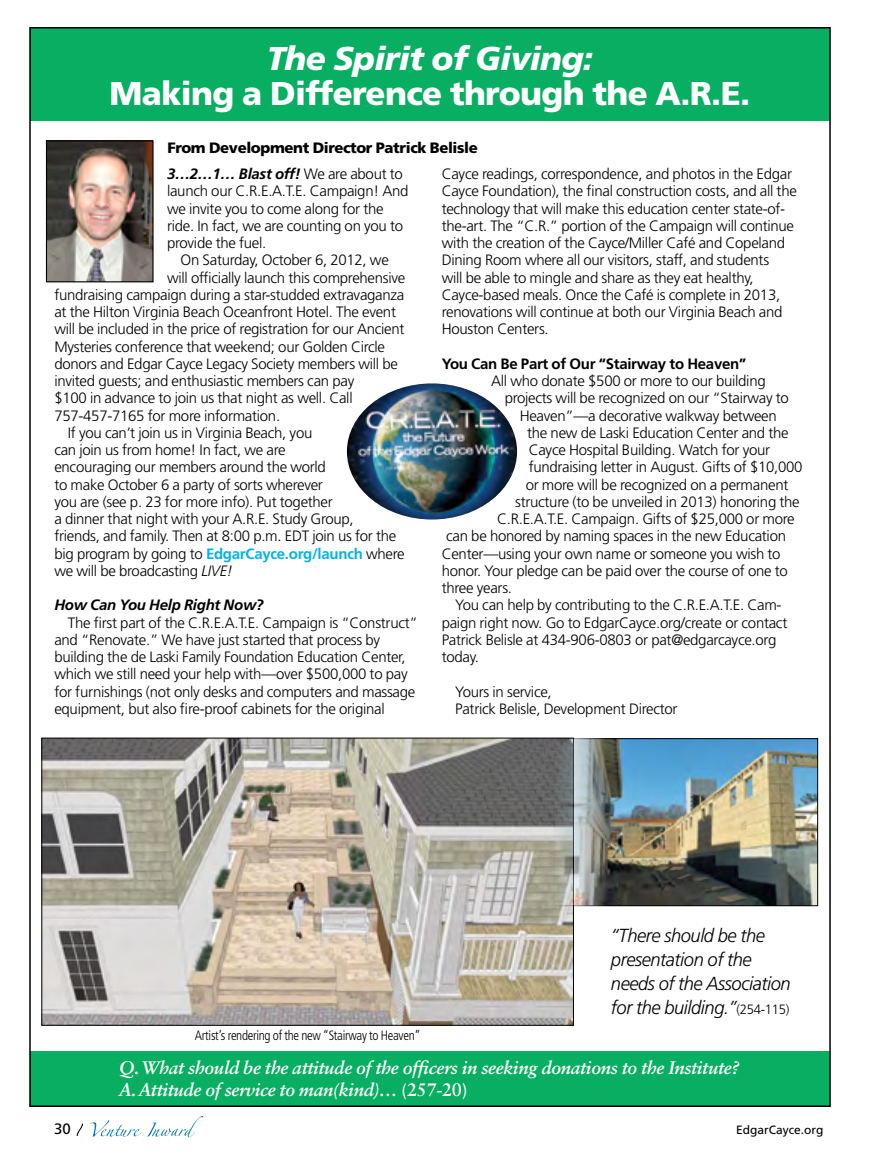
<style>
.page{position:relative;width:891px;height:1161px;background:#fff}
.page>*{position:absolute;margin:0;border:0;box-sizing:border-box;transform-origin:0 0}
.t1{font:900 33px "Frutiger LT Std";letter-spacing:-.02em;color:#fff}
.t2{font:italic 900 33px "Frutiger LT Std";letter-spacing:-.02em;color:#fff}
.t3{font:italic 300 18.9px/24px "Frutiger LT Std";letter-spacing:-.025em;color:#000}
.t4{font:italic 700 18.15px/21.8px "Sabon LT Std";letter-spacing:-.02em;color:#fff}
.t5{font:300 15px/17.2px "Frutiger LT Std";letter-spacing:-.02em;color:#000}
.t6{font:900 15px "Frutiger LT Std";letter-spacing:-.025em;color:#000}
.t7{font:700 15px "Frutiger LT Std";letter-spacing:-.02em;color:#000}
.t8{font:italic 700 15px "Frutiger LT Std";letter-spacing:-.02em;color:#000}
.t9{font:15px "Frutiger LT Std";color:#000}
.t10{font:300 condensed 13.5px "Frutiger LT Std";letter-spacing:-.02em;color:#000}
.t11{font:12px "Frutiger LT Std";color:#000}
.s1{font-weight:700;font-style:italic}
.s2{font-weight:700;color:#00b3f0}
.s3{font-style:italic}
.s4{font-style:normal;font-size:13.5px}
.s5{font-style:normal}
</style>
<div class="page">
<div style="left:30px;top:1051px;width:800px;height:55px;background:#08ae61"></div>
<div style="left:30px;top:28px;width:800px;height:93px;background:#08ae61"></div>
<img style="left:48px;top:142px;width:104px;height:138px">
<div style="left:46px;top:140px;width:108px;height:142px;border:1px solid #000"></div>
<svg style="left:77px;top:1124px;width:6px;height:12px"></svg>
<svg style="left:90px;top:1116px;width:113px;height:21px"></svg>
<img style="left:43px;top:740px;width:529px;height:284px">
<img style="left:348px;top:385px;width:168px;height:133px">
<img style="left:556px;top:740px;width:260px;height:164px">
<div style="left:554px;top:738px;width:264px;height:168px;border:1px solid #000"></div>
<h1 class="t2" style="left:267px;top:39px;width:328px">The Spirit of Giving:</h1>
<h1 class="t1" style="left:110px;top:74px;width:642px">Making a Difference through the A.R.E.</h1>
<p class="t6" style="left:168px;top:139px;width:312px">From Development Director Patrick Belisle</p>
<p class="t5" style="left:167px;top:165px;width:243px"><span class="s1">3…2…1… Blast off!</span> We are about to launch our C.R.E.A.T.E. Campaign! And we invite you to come along for the ride. In fact, we are counting on you to provide the fuel.</p>
<p class="t5" style="left:181px;top:252px;width:210px">On Saturday, October 6, 2012, we</p>
<p class="t5" style="left:167px;top:269px;width:240px">will officially launch this comprehensive</p>
<p class="t5" style="left:54px;top:286px;width:352px">fundraising campaign during a star-studded extravaganza</p>
<p class="t5" style="left:54px;top:303px;width:343px">at the Hilton Virginia Beach Oceanfront Hotel. The event</p>
<p class="t5" style="left:54px;top:321px;width:352px">will be included in the price of registration for our Ancient</p>
<p class="t5" style="left:54px;top:338px;width:332px">Mysteries conference that weekend; our Golden Circle</p>
<p class="t5" style="left:54px;top:355px;width:345px">donors and Edgar Cayce Legacy Society members will be</p>
<p class="t5" style="left:54px;top:372px;width:301px">invited guests; and enthusiastic members can pay</p>
<p class="t5" style="left:54px;top:390px;width:300px">$100 in advance to join us that night as well. Call</p>
<p class="t5" style="left:54px;top:407px;width:227px">757-457-7165 for more information.</p>
<p class="t5" style="left:68px;top:424px;width:246px">If you can’t join us in Virginia Beach, you</p>
<p class="t5" style="left:54px;top:441px;width:233px">can join us from home! In fact, we are</p>
<p class="t5" style="left:54px;top:459px;width:273px">encouraging our members around the world</p>
<p class="t5" style="left:54px;top:476px;width:270px">to make October 6 a party of sorts wherever</p>
<p class="t5" style="left:54px;top:493px;width:280px">you are (see p. 23 for more info). Put together</p>
<p class="t5" style="left:54px;top:510px;width:301px">a dinner that night with your A.R.E. Study Group,</p>
<p class="t5" style="left:54px;top:528px;width:344px">friends, and family. Then at 8:00 p.m. EDT join us for the</p>
<p class="t5" style="left:54px;top:545px;width:352px">big program by going to <span class="s2">EdgarCayce.org/launch</span> where</p>
<p class="t5" style="left:54px;top:562px;width:180px">we will be broadcasting <span class="s3">live!</span></p>
<p class="t8" style="left:54px;top:596px;width:211px">How Can You Help Right Now?</p>
<p class="t5" style="left:54px;top:614px;width:365px;text-indent:13px">The first part of the C.R.E.A.T.E. Campaign is “Construct” and “Renovate.” We have just started that process by building the de Laski Family Foundation Education Center, which we still need your help with—over $500,000 to pay for furnishings (not only desks and computers and massage equipment, but also fire-proof cabinets for the original</p>
<p class="t5" style="left:442px;top:165px;width:357px">Cayce readings, correspondence, and photos in the Edgar Cayce Foundation), the final construction costs, and all the technology that will make this education center state-of&shy;the-art. The “C.R.” portion of the Campaign will continue with the creation of the Cayce/Miller Café and Copeland Dining Room where all our visitors, staff, and students<br>will be able to mingle and share as they eat healthy, Cayce-based meals. Once the Café is complete in 2013, renovations will continue at both our Virginia Beach and Houston Centers.</p>
<p class="t7" style="left:442px;top:355px;width:306px">You Can Be Part of Our “Stairway to H eaven”</p>
<p class="t5" style="left:491px;top:372px;width:276px">All who donate $500 or more to our building</p>
<p class="t5" style="left:505px;top:390px;width:286px">projects will be recognized on our “Stairway to</p>
<p class="t5" style="left:520px;top:407px;width:259px">Heaven”—a decorative walkway between</p>
<p class="t5" style="left:527px;top:424px;width:263px">the new de Laski Education Center and the</p>
<p class="t5" style="left:529px;top:441px;width:243px">Cayce Hospital Building. Watch for your</p>
<p class="t5" style="left:529px;top:459px;width:275px">fundraising letter in August. Gifts of $10,000</p>
<p class="t5" style="left:526px;top:476px;width:264px">or more will be recognized on a permanent</p>
<p class="t5" style="left:515px;top:493px;width:286px">structure (to be unveiled in 2013) honoring the</p>
<p class="t5" style="left:497px;top:510px;width:299px">C.R.E.A.T.E. Campaign. Gifts of $25,000 or more</p>
<p class="t5" style="left:446px;top:528px;width:341px">can be honored by naming spaces in the new Education</p>
<p class="t5" style="left:442px;top:545px;width:340px">Center—using your own name or someone you wish to</p>
<p class="t5" style="left:442px;top:562px;width:348px">honor. Your pledge can be paid over the course of one to</p>
<p class="t5" style="left:442px;top:579px;width:72px">three years.</p>
<p class="t5" style="left:455px;top:597px;width:328px">You can help by contributing to the C.R.E.A.T.E. Cam-</p>
<p class="t5" style="left:442px;top:614px;width:347px">paign right now. Go to EdgarCayce.org/create or contact</p>
<p class="t5" style="left:442px;top:631px;width:336px">Patrick Belisle at 434-906-0803 or pat@edgarcayce.org</p>
<p class="t5" style="left:442px;top:648px;width:39px">today.</p>
<p class="t5" style="left:455px;top:683px;width:224px">Yours in service,<br>Patrick Belisle, Development Director</p>
<p class="t10" style="left:195px;top:1028px;width:227px">Artist’s rendering of the new “Stairway to Heaven”</p>
<p class="t3" style="left:611px;top:923px;width:181px">“There should be the presentation of the needs of the Association for the building.”<span class="s4">(254-115)</span></p>
<p class="t4" style="left:119px;top:1057px;width:622px">Q. What should be the attitude of the officers in seeking donations to the Institute?<br>A. Attitude of service to man(kind)… <span class="s5">(257-20)</span></p>
<p class="t9" style="left:54px;top:1120px;width:18px">30</p>
<p class="t11" style="left:736px;top:1123px;width:89px">EdgarCayce.org</p>
</div>
